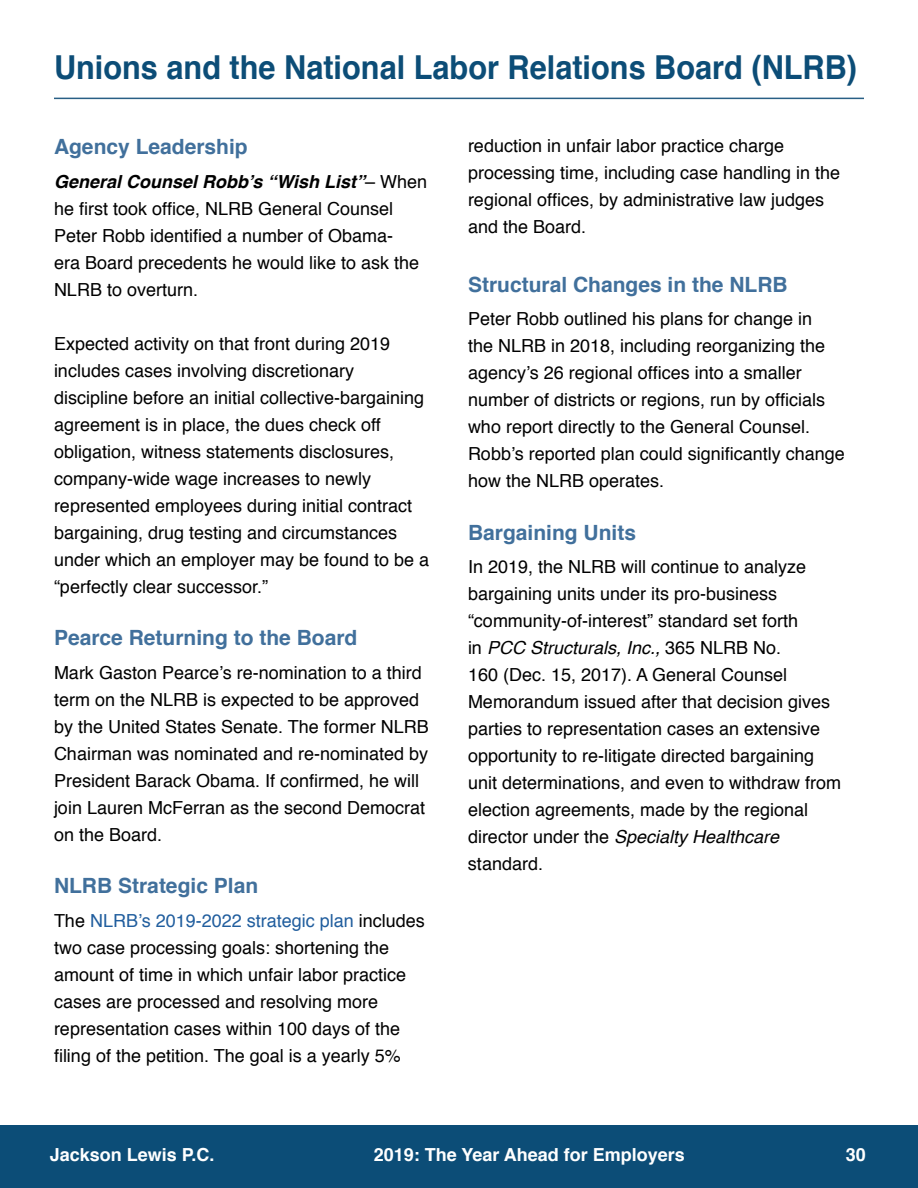
<style>
.page{position:relative;width:918px;height:1188px;background:#fff}
.page>*{position:absolute;margin:0;border:0;box-sizing:border-box;transform-origin:0 0}
.t1{font:700 33px "Helvetica";color:#0c4d77;scale:.93 1}
.t2{font:700 21px "Helvetica";color:#41709c}
.t3{font:18px/27px "Helvetica";color:#000}
.t4{font:700 18px "Helvetica";color:#fff}
.s1{font-weight:700;font-style:italic}
.s2{color:#215e9e}
.s3{font-style:italic}
</style>
<div class="page">
<div style="left:0;top:1125px;width:918px;height:63px;background:#0c4d77"></div>
<hr style="left:54px;top:98px;width:810px;height:1px;background:#295f85">
<h1 class="t1" style="left:54px;top:41px;width:865px">Unions and the National Labor Relations Board (NLRB)</h1>
<p class="t2" style="left:54px;top:130px;width:195px">Agency Leadership</p>
<p class="t3" style="left:54px;top:168px;width:375px"><span class="s1">General Counsel Robb’s “Wish List”</span>– When he first took office, NLRB General Counsel Peter Robb identified a number of Obama-<br>era Board precedents he would like to ask the NLRB to overturn.</p>
<p class="t3" style="left:54px;top:330px;width:377px">Expected activity on that front during 2019 includes cases involving discretionary discipline before an initial collective-bargaining agreement is in place, the dues check off obligation, witness statements disclosures, company-wide wage increases to newly represented employees during initial contract bargaining, drug testing and circumstances under which an employer may be found to be a “perfectly clear successor.”</p>
<p class="t2" style="left:54px;top:621px;width:305px">Pearce Returning to the Board</p>
<p class="t3" style="left:54px;top:659px;width:376px">Mark Gaston Pearce’s re-nomination to a third term on the NLRB is expected to be approved by the United States Senate. The former NLRB Chairman was nominated and re-nominated by President Barack Obama. If confirmed, he will join Lauren McFerran as the second Democrat on the Board.</p>
<p class="t2" style="left:54px;top:869px;width:206px">NLRB Strategic Plan</p>
<p class="t3" style="left:54px;top:907px;width:372px">The <span class="s2">NLRB’s 2019-2022 strategic plan</span> includes two case processing goals: shortening the amount of time in which unfair labor practice cases are processed and resolving more representation cases within 100 days of the filing of the petition. The goal is a yearly 5%</p>
<p class="t3" style="left:468px;top:132px;width:374px">reduction in unfair labor practice charge processing time, including case handling in the regional offices, by administrative law judges and the Board.</p>
<p class="t2" style="left:468px;top:267px;width:321px">Structural Changes in the NLRB</p>
<p class="t3" style="left:468px;top:306px;width:378px">Peter Robb outlined his plans for change in<br>the NLRB in 2018, including reorganizing the agency’s 26 regional offices into a smaller number of districts or regions, run by officials who report directly to the General Counsel.<br>Robb’s reported plan could significantly change how the NLRB operates.</p>
<p class="t2" style="left:468px;top:515px;width:170px">Bargaining Units</p>
<p class="t3" style="left:468px;top:554px;width:375px">In 2019, the NLRB will continue to analyze bargaining units under its pro-business “community-of-interest” standard set forth<br>in <span class="s3">PCC Structurals, Inc.,</span> 365 NLRB No.<br>160 (Dec. 15, 2017). A General Counsel Memorandum issued after that decision gives parties to representation cases an extensive opportunity to re-litigate directed bargaining unit determinations, and even to withdraw from election agreements, made by the regional director under the <span class="s3">Specialty Healthcare </span>standard.</p>
<p class="t4" style="left:50px;top:1140px;width:166px">Jackson Lewis P.C.</p>
<p class="t4" style="left:374px;top:1140px;width:313px">2019: The Year Ahead for Employers</p>
<p class="t4" style="left:846px;top:1140px;width:22px">30</p>
</div>
